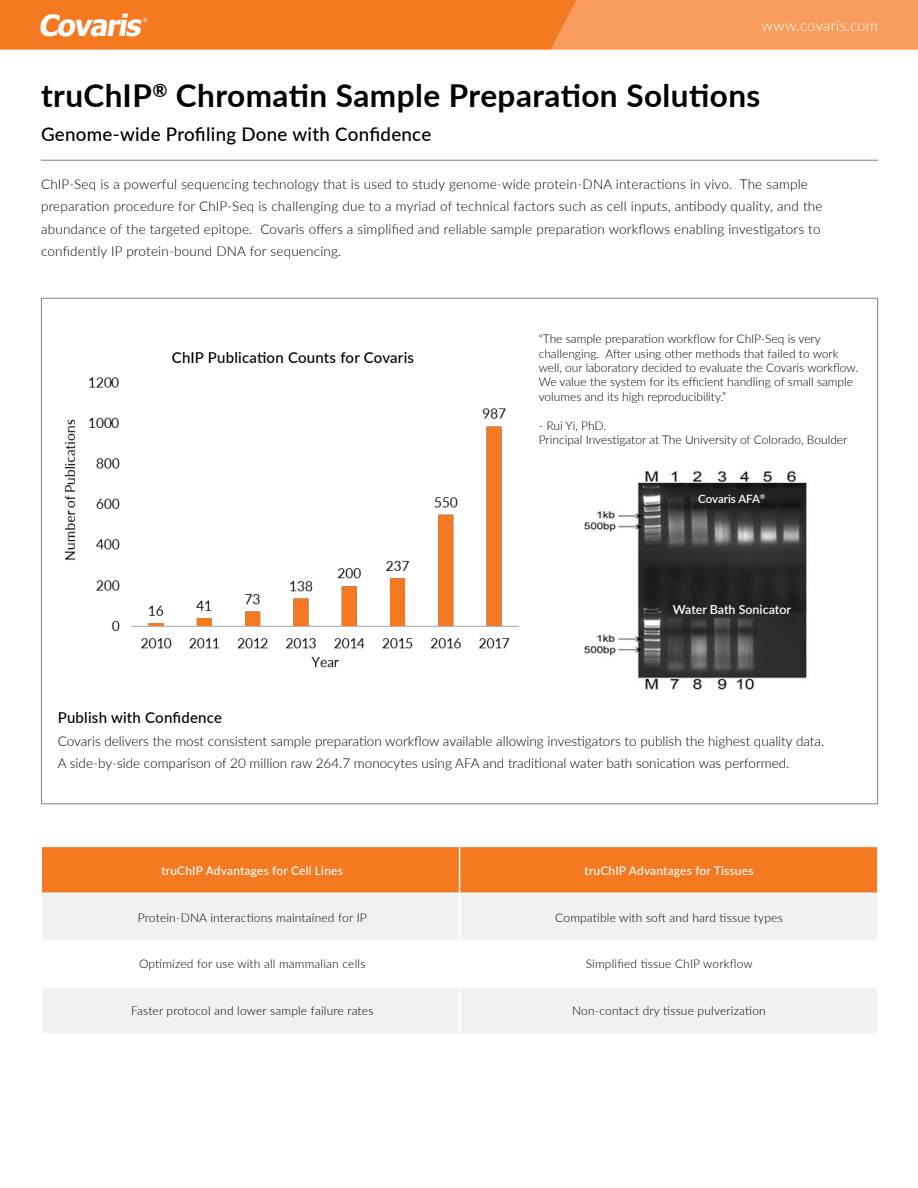
<style>
.page{position:relative;width:918px;height:1188px;background:#fff}
.page>*{position:absolute;margin:0;border:0;box-sizing:border-box;transform-origin:0 0}
.t1{font:700 31.5px "Lato";letter-spacing:.015em;color:#000}
.t2{font:italic 700 29.55px "Tahoma";color:#fff}
.t3{font:500 18.75px "Lato";letter-spacing:.015em;color:#000}
.t4{font:500 15px "Lato";letter-spacing:.015em;color:#000}
.t5{font:300 15px "Lato";letter-spacing:.015em;color:#fff}
.t6{font:300 13.5px/22.5px "Lato";letter-spacing:.015em;color:#000}
.t7{font:600 12.45px "Lato";color:#fff}
.t8{font:300 12px/14.4px "Lato";color:#000}
.t9{font:500 12px "Lato";letter-spacing:.015em;color:#fff}
.t10{font:600 11.55px "Lato";letter-spacing:-.005em;color:#fff}
</style>
<div class="page">
<svg style="left:0;top:0;width:918px;height:50px;background:#f58738"></svg>
<div style="left:42px;top:847px;width:835px;height:46px;background:#f47920"></div>
<svg style="left:42px;top:894px;width:835px;height:139px;fill:#f1f1f2"></svg>
<hr style="left:459px;top:847px;width:1px;height:46px;background:#fff">
<hr style="left:459px;top:894px;width:1px;height:45px;background:#fff">
<hr style="left:40px;top:939px;width:420px;height:2px;background:#fff">
<hr style="left:460px;top:939px;width:419px;height:2px;background:#fff">
<hr style="left:459px;top:941px;width:1px;height:45px;background:#fff">
<hr style="left:40px;top:986px;width:420px;height:2px;background:#fff">
<hr style="left:460px;top:986px;width:419px;height:2px;background:#fff">
<hr style="left:459px;top:988px;width:1px;height:45px;background:#fff">
<img style="left:584px;top:470px;width:223px;height:220px">
<img style="left:64px;top:377px;width:455px;height:291px">
<hr style="left:41px;top:160px;width:837px;height:1px;background:#808285">
<h2 class="t2" style="left:38px;top:6px;width:111px">Covaris</h2>
<p class="t5" style="left:762px;top:15px;width:118px">www.covaris.com</p>
<h1 class="t1" style="left:41px;top:73px;width:721px">truChIP<sup>®</sup> Chromatin Sample Preparation Solutions</h1>
<h3 class="t3" style="left:41px;top:121px;width:392px">Genome-wide Profiling Done with Confidence</h3>
<p class="t6" style="left:41px;top:172px;width:783px">ChIP-Seq is a powerful sequencing technology that is used to study genome-wide protein-DNA interactions in vivo. The sample preparation procedure for ChIP-Seq is challenging due to a myriad of technical factors such as cell inputs, antibody quality, and the abundance of the targeted epitope. Covaris offers a simplified and reliable sample preparation workflows enabling investigators to confidently IP protein-bound DNA for sequencing.</p>
<p class="t4" style="left:172px;top:346px;width:244px">ChIP Publication Counts for Covaris</p>
<p class="t8" style="left:539px;top:331px;width:321px">"The sample preparation workflow for ChIP-Seq is very challenging. After using other methods that failed to work well, our laboratory decided to evaluate the Covaris workflow.<br>We value the system for its efficient handling of small sample volumes and its high reproducibility.”</p>
<p class="t8" style="left:539px;top:418px;width:310px">- Rui Yi, PhD.<br>Principal Investigator at The University of Colorado, Boulder</p>
<p class="t10" style="left:698px;top:490px;width:69px">Covaris AFA<sup>®</sup></p>
<p class="t7" style="left:673px;top:600px;width:120px">Water Bath Sonicator</p>
<p class="t4" style="left:58px;top:707px;width:166px">Publish with Confidence</p>
<p class="t6" style="left:58px;top:729px;width:768px">Covaris delivers the most consistent sample preparation workflow available allowing investigators to publish the highest quality data.<br>A side-by-side comparison of 20 million raw 264.7 monocytes using AFA and traditional water bath sonication was performed.</p>
<p class="t9" style="left:161px;top:862px;width:183px">truChIP Advantages for Cell Lines</p>
<p class="t9" style="left:585px;top:862px;width:171px">truChIP Advantages for Tissues</p>
<p class="t8" style="left:138px;top:910px;width:230px">Protein-DNA interactions maintained for IP</p>
<p class="t8" style="left:555px;top:910px;width:229px">Compatible with soft and hard tissue types</p>
<p class="t8" style="left:139px;top:957px;width:228px">Optimized for use with all mammalian cells</p>
<p class="t8" style="left:586px;top:957px;width:168px">Simplified tissue ChIP workflow</p>
<p class="t8" style="left:131px;top:1003px;width:244px">Faster protocol and lower sample failure rates</p>
<p class="t8" style="left:572px;top:1003px;width:195px">Non-contact dry tissue pulverization</p>
</div>
